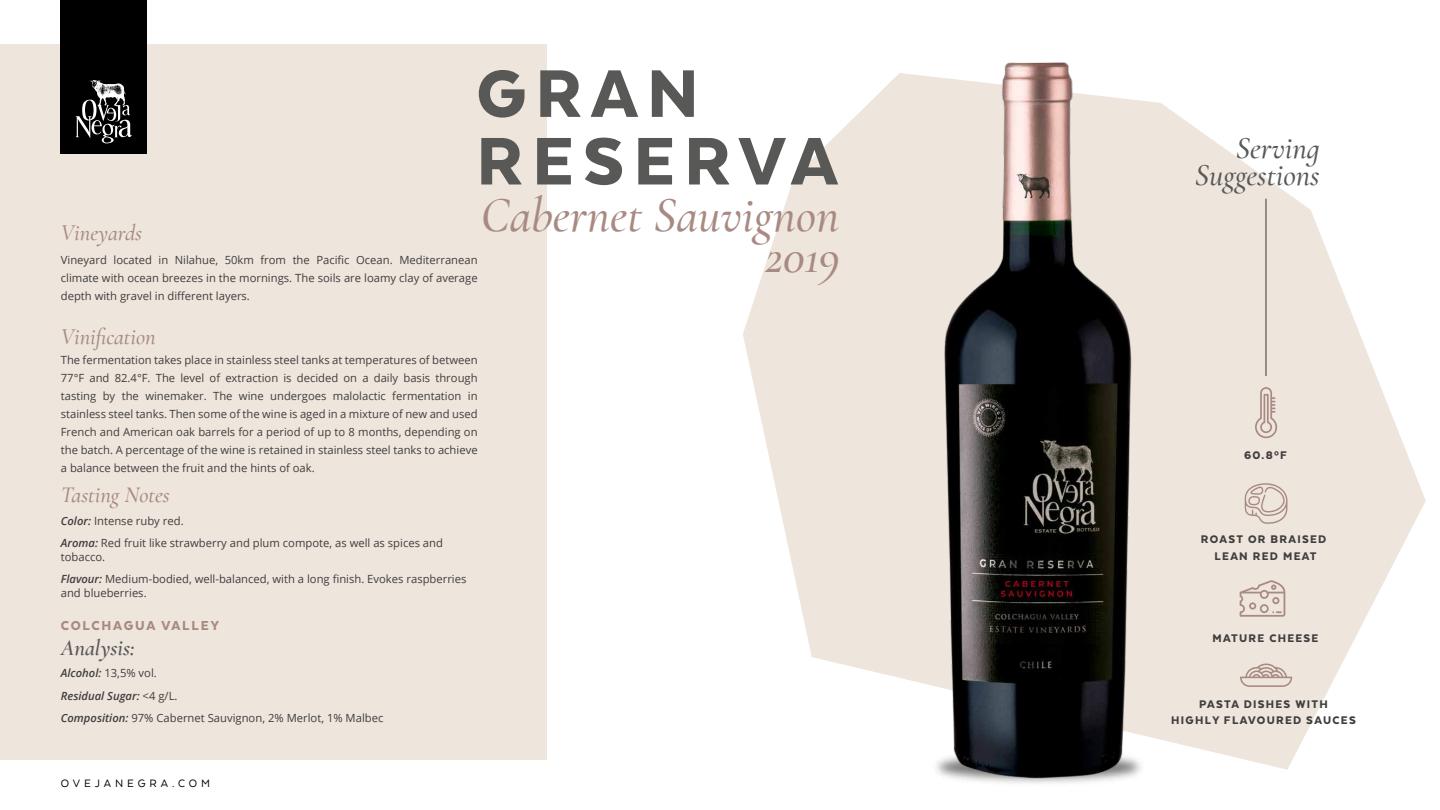
<style>
.page{position:relative;width:1440px;height:810px;background:#fff}
.page>*{position:absolute;margin:0;border:0;box-sizing:border-box;transform-origin:0 0}
.t1{font:900 77.55px/67.6px "Texta";letter-spacing:.12em;color:#585857}
.t2{font:italic 500 49.28px "Cormorant Garamond";color:#a88a82}
.t3{font:italic 500 30.75px/27.2px "Cormorant Garamond";color:#585857;text-align:right}
.t4{font:italic 500 22.5px "Cormorant Garamond";color:#a88a82}
.t5{font:italic 600 22.5px "Cormorant Garamond";color:#585857}
.t6{font:900 15px "Texta";letter-spacing:.12em;color:#a88a82}
.t7{font:900 12.75px/16.2px "Texta";letter-spacing:.1em;color:#3f3e3e;text-align:center}
.t8{font:12.3px "Texta";letter-spacing:.32em;color:#010000}
.t9{font:11.25px/18px "Open Sans";color:#3f3e3e}
.s1{font-weight:600;font-style:italic}
</style>
<div class="page">
<svg style="left:743px;top:113px;width:683px;height:657px;fill:#eee5dd"></svg>
<div style="left:0;top:45px;width:547px;height:715px;background:#eee5dd"></div>
<div style="left:61px;top:0;width:86px;height:153px;background:#000"></div>
<svg style="left:76px;top:100px;width:56px;height:43px"></svg>
<img style="left:88px;top:80px;width:43px;height:29px">
<svg style="left:1253px;top:387px;width:26px;height:53px"></svg>
<svg style="left:1245px;top:483px;width:42px;height:41px;background:#dccdc5"></svg>
<svg style="left:1240px;top:664px;width:52px;height:23px"></svg>
<hr style="left:1266px;top:199px;width:1px;height:177px;background:#3f3e3e">
<svg style="left:1240px;top:580px;width:45px;height:37px;background:#d9cac2"></svg>
<img style="left:859px;top:62px;width:363px;height:722px">
<h3 class="t4" style="left:61px;top:220px;width:83px">Vineyards</h3>
<h1 class="t1" style="left:476px;top:59px;width:363px">GRAN<br>RESERVA</h1>
<h2 class="t2" style="left:481px;top:186px;width:360px">Cabernet Sauvignon</h2>
<p class="t9" style="left:61px;top:251px;width:418px;text-align:justify">Vineyard located in Nilahue, 50km from the Pacific Ocean. Mediterranean climate with ocean breezes in the mornings. The soils are loamy clay of average depth with gravel in different layers.</p>
<h3 class="t4" style="left:61px;top:324px;width:96px">Vinification</h3>
<p class="t9" style="left:61px;top:351px;width:418px;text-align:justify">The fermentation takes place in stainless steel tanks at temperatures of between 77°F and 82.4°F. The level of extraction is decided on a daily basis through tasting by the winemaker. The wine undergoes malolactic fermentation in stainless steel tanks. Then some of the wine is aged in a mixture of new and used French and American oak barrels for a period of up to 8 months, depending on the batch. A percentage of the wine is retained in stainless steel tanks to achieve a balance between the fruit and the hints of oak.</p>
<h3 class="t4" style="left:61px;top:482px;width:111px">Tasting Notes</h3>
<p class="t9" style="left:61px;top:509px;width:384px;line-height:22.5px"><span class="s1">Color:</span> Intense ruby red.<br><span class="s1">Aroma:</span> Red fruit like strawberry and plum compote, as well as spices and</p>
<p class="t9" style="left:61px;top:545px;width:407px;line-height:22.5px">tobacco.<br><span class="s1">Flavour:</span> Medium-bodied, well-balanced, with a long finish. Evokes raspberries</p>
<p class="t9" style="left:61px;top:583px;width:87px">and blueberries.</p>
<h3 class="t6" style="left:61px;top:618px;width:160px">COLCHAGUA VALLEY</h3>
<h3 class="t5" style="left:61px;top:634px;width:75px">Analysis:</h3>
<p class="t9" style="left:61px;top:662px;width:324px;line-height:22.5px"><span class="s1">Alcohol:</span> 13,5% vol.<br><span class="s1">Residual Sugar:</span> &lt;4 g/L.<br><span class="s1">Composition:</span> 97% Cabernet Sauvignon, 2% Merlot, 1% Malbec</p>
<p class="t8" style="left:61px;top:777px;width:151px">OVEJANEGRA.COM</p>
<h2 class="t2" style="left:765px;top:227px;width:76px">2019</h2>
<h3 class="t3" style="left:1195px;top:134px;width:126px">Serving<br>Suggestions</h3>
<p class="t7" style="left:1244px;top:447px;width:45px">60.8ºF</p>
<p class="t7" style="left:1201px;top:531px;width:127px">ROAST OR BRAISED<br>LEAN RED MEAT</p>
<p class="t7" style="left:1212px;top:630px;width:107px">MATURE CHEESE</p>
<p class="t7" style="left:1171px;top:696px;width:186px">PASTA DISHES WITH<br>HIGHLY FLAVOURED SAUCES</p>
</div>
